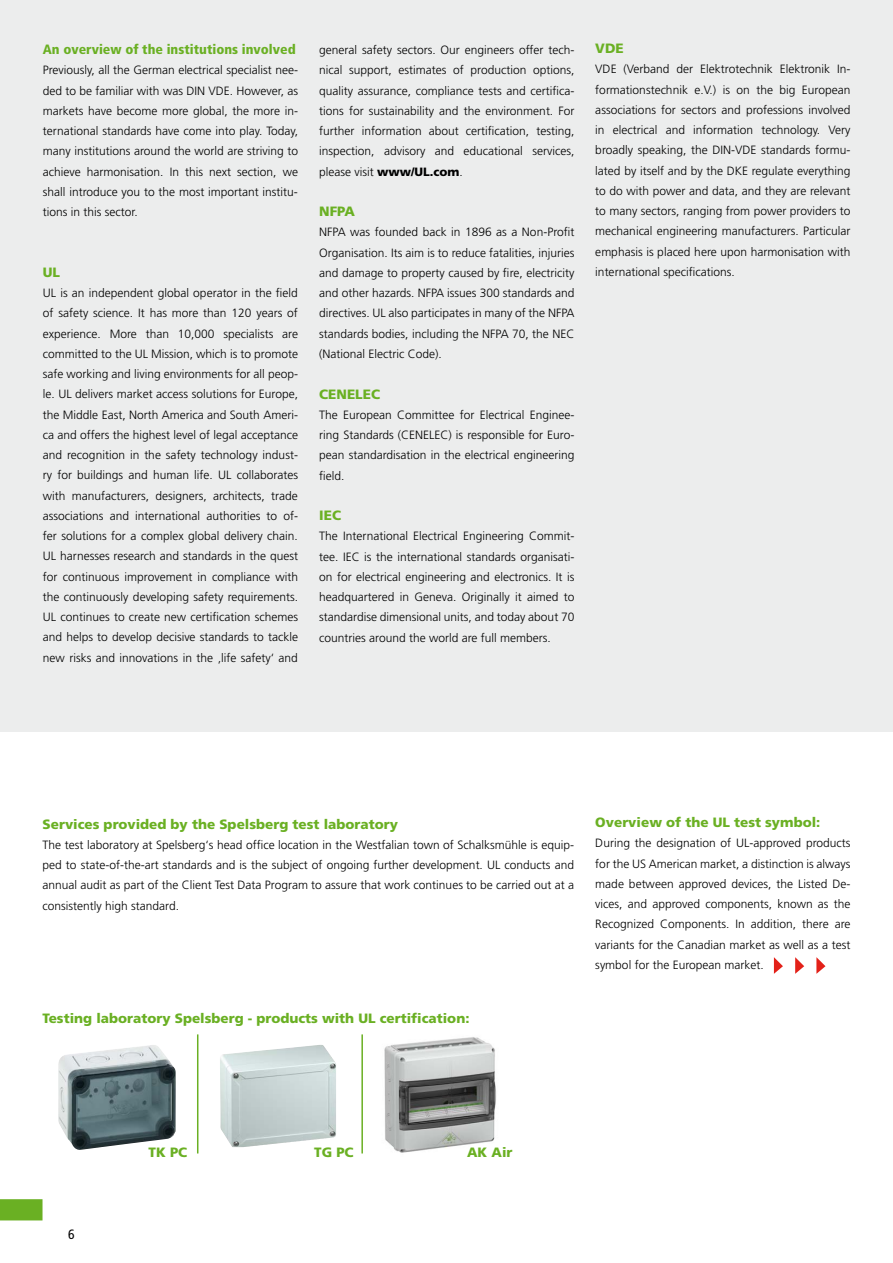
<style>
.page{position:relative;width:893px;height:1263px;background:#fff}
.page>*{position:absolute;margin:0;border:0;box-sizing:border-box;transform-origin:0 0}
.t1{font:900 13.5px "Frutiger";color:#6ab023}
.t2{font:900 condensed 13.5px "Frutiger";color:#6ab023;scale:1.04 1}
.t3{font:condensed 13.5px "Frutiger";color:#000}
.t4{font:300 12px/20.2px "Frutiger";color:#000;text-align:justify}
.s1{font-weight:900}
</style>
<div class="page">
<svg style="left:0;top:1199px;width:43px;height:21px"></svg>
<div style="left:0;top:0;width:893px;height:731px;background:#eceded"></div>
<img style="left:58px;top:1045px;width:118px;height:105px">
<img style="left:220px;top:1045px;width:107px;height:102px">
<img style="left:384px;top:1037px;width:112px;height:116px">
<svg style="left:774px;top:957px;width:9px;height:17px"></svg>
<svg style="left:795px;top:957px;width:9px;height:17px"></svg>
<svg style="left:816px;top:957px;width:9px;height:17px"></svg>
<hr style="left:197px;top:1034px;width:1px;height:119px;background:#6ab023">
<hr style="left:361px;top:1034px;width:2px;height:119px;background:#6ab023">
<p class="t2" style="left:43px;top:41px;width:245px">An overview of the institutions involved</p>
<p class="t4" style="left:43px;top:60px;width:257px">Previously, all the German electrical specialist nee&shy;ded to be familiar with was DIN VDE. However, as markets have become more global, the more in&shy;ternational standards have come into play. Today, many institutions around the world are striving to achieve harmonisation. In this next section, we shall introduce you to the most important institu&shy;tions in this sector.</p>
<p class="t1" style="left:43px;top:264px;width:19px">UL</p>
<p class="t4" style="left:43px;top:283px;width:257px">UL is an independent global operator in the field of safety science. It has more than 120 years of experience. More than 10,000 specialists are committed to the UL Mission, which is to promote safe working and living environments for all peop&shy;le. UL delivers market access solutions for Europe, the Middle East, North America and South Ameri&shy;ca and offers the highest level of legal acceptance and recognition in the safety technology indust&shy;ry for buildings and human life. UL collaborates with manufacturers, designers, architects, trade associations and international authorities to of&shy;fer solutions for a complex global delivery chain.<br>UL harnesses research and standards in the quest for continuous improvement in compliance with the continuously developing safety requirements.<br>UL continues to create new certification schemes and helps to develop decisive standards to tackle new risks and innovations in the ‚life safety‘ and</p>
<p class="t4" style="left:319px;top:40px;width:257px">general safety sectors. Our engineers offer tech&shy;nical support, estimates of production options, quality assurance, compliance tests and certifica&shy;tions for sustainability and the environment. For further information about certification, testing, inspection, advisory and educational services, please visit <span class="s1">www/UL.com</span>.</p>
<p class="t1" style="left:319px;top:203px;width:37px">NFPA</p>
<p class="t4" style="left:319px;top:222px;width:257px">NFPA was founded back in 1896 as a Non-Profit Organisation. Its aim is to reduce fatalities, injuries and damage to property caused by fire, electricity and other hazards. NFPA issues 300 standards and directives. UL also participates in many of the NFPA standards bodies, including the NFPA 70, the NEC (National Electric Code).</p>
<p class="t1" style="left:319px;top:386px;width:62px">CENELEC</p>
<p class="t4" style="left:319px;top:405px;width:257px">The European Committee for Electrical Enginee&shy;ring Standards (CENELEC) is responsible for Euro&shy;pean standardisation in the electrical engineering field.</p>
<p class="t1" style="left:319px;top:507px;width:23px">IEC</p>
<p class="t4" style="left:319px;top:526px;width:257px">The International Electrical Engineering Commit&shy;tee. IEC is the international standards organisati&shy;on for electrical engineering and electronics. It is headquartered in Geneva. Originally it aimed to standardise dimensional units, and today about 70 countries around the world are full members.</p>
<p class="t1" style="left:595px;top:40px;width:30px">VDE</p>
<p class="t4" style="left:595px;top:59px;width:257px">VDE (Verband der Elektrotechnik Elektronik In&shy;formationstechnik e.V.) is on the big European associations for sectors and professions involved in electrical and information technology. Very broadly speaking, the DIN-VDE standards formu&shy;lated by itself and by the DKE regulate everything to do with power and data, and they are relevant to many sectors, ranging from power providers to mechanical engineering manufacturers. Particular emphasis is placed here upon harmonisation with international specifications.</p>
<p class="t1" style="left:43px;top:816px;width:357px">Services provided by the Spelsberg test laboratory</p>
<p class="t4" style="left:43px;top:835px;width:533px">The test laboratory at Spelsberg‘s head office location in the Westfalian town of Schalksmühle is equip&shy;ped to state-of-the-art standards and is the subject of ongoing further development. UL conducts and annual audit as part of the Client Test Data Program to assure that work continues to be carried out at a consistently high standard.</p>
<p class="t1" style="left:43px;top:1010px;width:428px">Testing laboratory Spelsberg - products with UL certification:</p>
<p class="t1" style="left:595px;top:814px;width:227px">Overview of the UL test symbol:</p>
<p class="t4" style="left:595px;top:833px;width:257px">During the designation of UL-approved products for the US American market, a distinction is always made between approved devices, the Listed De&shy;vices, and approved components, known as the Recognized Components. In addition, there are variants for the Canadian market as well as a test symbol for the European market.</p>
<p class="t3" style="left:68px;top:1226px;width:8px">6</p>
<p class="t1" style="left:149px;top:1144px;width:40px">TK PC</p>
<p class="t1" style="left:314px;top:1144px;width:41px">TG PC</p>
<p class="t1" style="left:467px;top:1144px;width:47px">AK Air</p>
</div>
